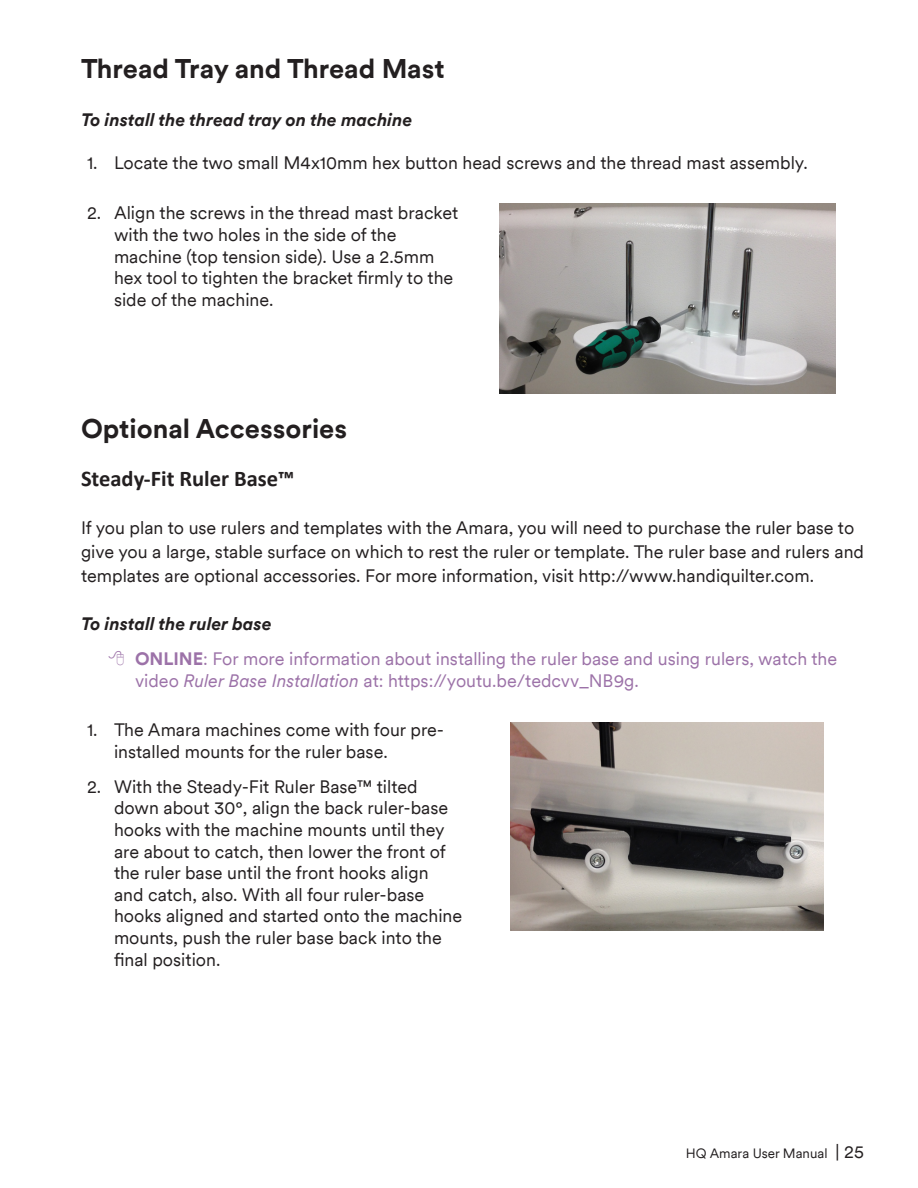
<style>
.page{position:relative;width:918px;height:1188px;background:#fff}
.page>*{position:absolute;margin:0;border:0;box-sizing:border-box;transform-origin:0 0}
.Subhead_1{font:700 27px "Circular XXTT";color:#231f20}
.Subhead2{font:700 22.5px "Calibri";color:#231f20}
.t1{font:18px/21.6px "Circular XXTT";color:#231f20}
.t2{font:18px/21.6px "Circular XXTT";color:#9c72a8}
.Subhead4{font:italic 700 18px "Circular XXTT";color:#231f20}
.t3{font:13.5px "Circular XXTT";color:#231f20}
.s1{font-weight:700}
.s2{font-style:italic}
.s3{font-size:18px}
</style>
<div class="page">
<img style="left:499px;top:204px;width:337px;height:189px">
<img style="left:511px;top:723px;width:313px;height:207px">
<p class="Subhead_1" style="left:81px;top:50px;width:365px">Thread Tray and Thread Mast</p>
<p class="Subhead4" style="left:81px;top:107px;width:333px">To install the thread tray on the machine</p>
<p class="t1" style="left:87px;top:151px;width:722px">1. Locate the two small M4x10mm hex button head screws and the thread mast assembly.</p>
<p class="t1" style="left:114px;top:202px;width:346px;text-indent:-27px">2. Align the screws in the thread mast bracket with the two holes in the side of the machine (top tension side). Use a 2.5mm hex tool to tighten the bracket firmly to the side of the machine.</p>
<p class="Subhead_1" style="left:81px;top:410px;width:268px">Optional Accessories</p>
<p class="Subhead2" style="left:81px;top:463px;width:215px">Steady-Fit Ruler Base™</p>
<p class="t1" style="left:81px;top:515px;width:785px;line-height:24px">If you plan to use rulers and templates with the Amara, you will need to purchase the ruler base to give you a large, stable surface on which to rest the ruler or template. The ruler base and rulers and templates are optional accessories. For more information, visit http://www.handiquilter.com.</p>
<p class="Subhead4" style="left:81px;top:611px;width:192px">To install the ruler base</p>
<p class="t2" style="left:135px;top:647px;width:704px"><span class="s1">ONLINE</span>: For more information about installing the ruler base and using rulers, watch the video <span class="s2">Ruler Base Installation</span> at: https://youtu.be/tedcvv_NB9g.</p>
<p class="t1" style="left:114px;top:718px;width:332px;text-indent:-27px">1. The Amara machines come with four pre&shy;installed mounts for the ruler base.</p>
<p class="t1" style="left:114px;top:775px;width:350px;text-indent:-27px">2. With the Steady-Fit Ruler Base™ tilted down about 30°, align the back ruler-base hooks with the machine mounts until they are about to catch, then lower the front of the ruler base until the front hooks align and catch, also. With all four ruler-base hooks aligned and started onto the machine mounts, push the ruler base back into the final position.</p>
<p class="t3" style="left:686px;top:1144px;width:180px">HQ Amara User Manual <span class="s3">| 25</span></p>
</div>
